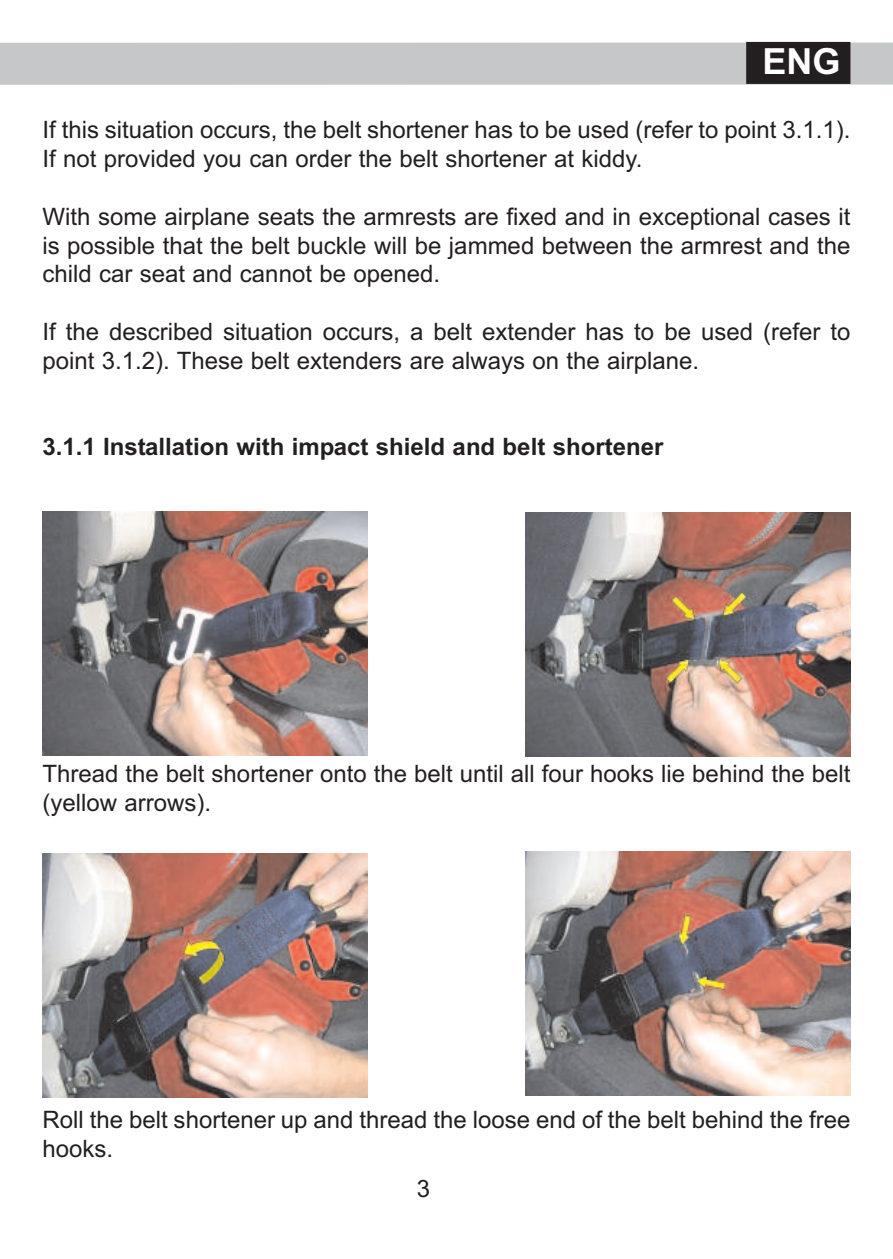
<style>
.page{position:relative;width:893px;height:1259px;background:#fff}
.page>*{position:absolute;margin:0;border:0;box-sizing:border-box;transform-origin:0 0}
.t1{font:700 36px "Arial";color:#fff}
.t2{font:24px/28.8px "Arial";color:#231f20}
.t3{font:700 24px "Arial";color:#231f20}
</style>
<div class="page">
<div style="left:0;top:43px;width:893px;height:42px;background:#c6c7c9"></div>
<div style="left:746px;top:42px;width:104px;height:42px;background:#231f20"></div>
<img style="left:43px;top:511px;width:325px;height:244px">
<img style="left:525px;top:512px;width:325px;height:244px">
<img style="left:43px;top:854px;width:325px;height:243px">
<img style="left:525px;top:851px;width:325px;height:244px">
<h1 class="t1" style="left:762px;top:41px;width:80px">ENG</h1>
<p class="t2" style="left:43px;top:116px;width:809px">If this situation occurs, the belt shortener has to be used (refer to point 3.1.1).<br>If not provided you can order the belt shortener at kiddy.</p>
<p class="t2" style="left:43px;top:202px;width:809px;text-align:justify">With some airplane seats the armrests are fixed and in exceptional cases it is possible that the belt buckle will be jammed between the armrest and the child car seat and cannot be opened.</p>
<p class="t2" style="left:43px;top:317px;width:809px">If the described situation occurs, a belt extender has to be used (refer to point 3.1.2). These belt extenders are always on the airplane.</p>
<p class="t3" style="left:43px;top:433px;width:622px">3.1.1 Installation with impact shield and belt shortener</p>
<p class="t2" style="left:43px;top:759px;width:809px">Thread the belt shortener onto the belt until all four hooks lie behind the belt (yellow arrows).</p>
<p class="t2" style="left:43px;top:1105px;width:809px">Roll the belt shortener up and thread the loose end of the belt behind the free hooks.</p>
<p class="t2" style="left:417px;top:1174px;width:15px">3</p>
</div>
